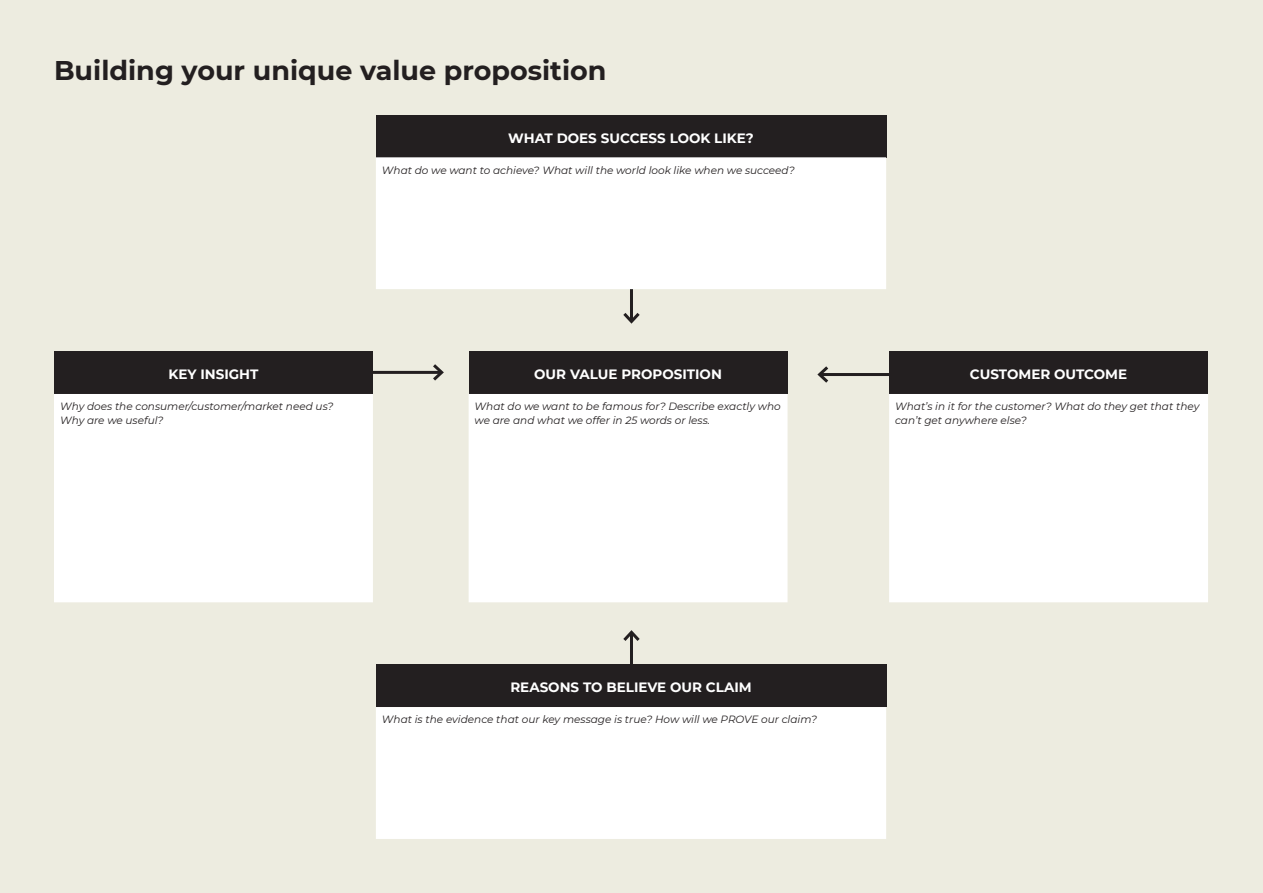
<style>
.page{position:relative;width:1263px;height:893px;background:#edece0}
.page>*{position:absolute;margin:0;border:0;box-sizing:border-box;transform-origin:0 0}
.t1{font:700 27px "Montserrat";color:#231f20}
.t2{font:700 13.5px "Montserrat";color:#fff}
.t3{font:italic 10.5px/13.5px "Montserrat";color:#231f20}
</style>
<div class="page">
<div style="left:376px;top:665px;width:510px;height:42px;background:#231f20"></div>
<div style="left:376px;top:707px;width:510px;height:132px;background:#fff"></div>
<div style="left:376px;top:115px;width:510px;height:42px;background:#231f20"></div>
<div style="left:376px;top:157px;width:510px;height:132px;background:#fff"></div>
<div style="left:54px;top:351px;width:319px;height:43px;background:#231f20"></div>
<div style="left:54px;top:394px;width:319px;height:208px;background:#fff"></div>
<div style="left:469px;top:351px;width:318px;height:43px;background:#231f20"></div>
<div style="left:469px;top:394px;width:318px;height:208px;background:#fff"></div>
<div style="left:889px;top:351px;width:319px;height:43px;background:#231f20"></div>
<div style="left:889px;top:394px;width:319px;height:208px;background:#fff"></div>
<hr style="left:371px;top:371px;width:71px;height:3px;background:#231f20">
<svg style="left:430px;top:364px;width:14px;height:17px"></svg>
<hr style="left:820px;top:373px;width:70px;height:3px;background:#231f20">
<svg style="left:817px;top:366px;width:12px;height:17px"></svg>
<hr style="left:630px;top:289px;width:3px;height:32px;background:#231f20">
<svg style="left:623px;top:313px;width:17px;height:11px"></svg>
<hr style="left:630px;top:632px;width:3px;height:33px;background:#231f20">
<svg style="left:623px;top:630px;width:17px;height:11px"></svg>
<p class="t1" style="left:54px;top:51px;width:554px">Building your unique value proposition</p>
<p class="t2" style="left:508px;top:128px;width:247px">WHAT DOES SUCCESS LOOK LIKE?</p>
<p class="t3" style="left:382px;top:163px;width:414px">What do we want to achieve? What will the world look like when we succeed?</p>
<p class="t2" style="left:168px;top:365px;width:91px">KEY INSIGHT</p>
<p class="t3" style="left:60px;top:399px;width:275px">Why does the consumer/customer/market need us?<br>Why are we useful?</p>
<p class="t2" style="left:534px;top:365px;width:189px">OUR VALUE PROPOSITION</p>
<p class="t3" style="left:475px;top:399px;width:308px">What do we want to be famous for? Describe exactly who we are and what we offer in 25 words or less.</p>
<p class="t2" style="left:970px;top:365px;width:159px">CUSTOMER OUTCOME</p>
<p class="t3" style="left:895px;top:399px;width:306px">What’s in it for the customer? What do they get that they can’t get anywhere else?</p>
<p class="t2" style="left:510px;top:678px;width:243px">REASONS TO BELIEVE OUR CLAIM</p>
<p class="t3" style="left:382px;top:712px;width:437px">What is the evidence that our key message is true? How will we PROVE our claim?</p>
</div>
